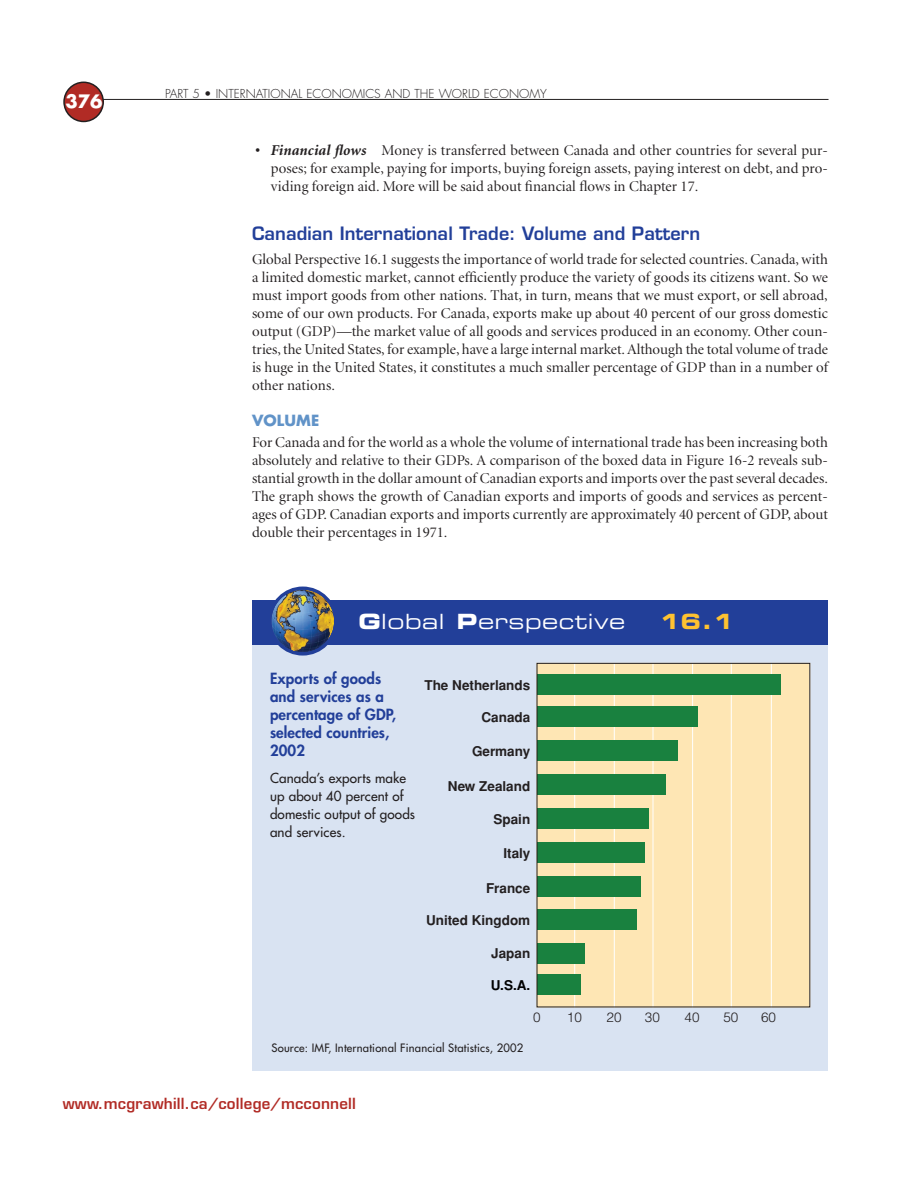
<style>
.page{position:relative;width:918px;height:1188px;background:#fff}
.page>*{position:absolute;margin:0;border:0;box-sizing:border-box;transform-origin:0 0}
.t1{font:21px "Eurostile Extended Two";letter-spacing:.025em;color:#fff}
.t2{font:21px "Eurostile Bold Extended Two";color:#fec231}
.t3{font:600 18px "Eurostile";letter-spacing:.005em;color:#223f99}
.t4{font:700 18px "Futura";color:#fff}
.t5{font:15px/18px "Minion Display";letter-spacing:.005em;color:#231f20;text-align:justify}
.t6{font:800 15px/18px "Futura";letter-spacing:.005em;color:#223f99}
.t7{font:600 15px "Eurostile";letter-spacing:.015em;color:#b12b25}
.t8{font:700 15px "Futura";letter-spacing:.005em;color:#6193c8}
.t9{font:700 13.5px "Helvetica";color:#231f20}
.t10{font:13.5px/18px "Futura";letter-spacing:.01em;color:#231f20}
.t11{font:300 13.5px "Helvetica";color:#231f20}
.t12{font:700 13.5px "Helvetica";color:#000}
.t13{font:300 12px "Futura";color:#231f20}
.t14{font:11.25px "Futura";letter-spacing:.015em;color:#231f20}
.s1{font-family:"Minion";font-weight:700}
.s2{font-family:"Minion";font-weight:700;font-style:italic}
.s3{font-family:"Eurostile Bold Extended Two"}
</style>
<div class="page">
<svg style="left:63px;top:82px;width:41px;height:40px"></svg>
<hr style="left:103px;top:99px;width:726px;height:1px;background:#231f20">
<div style="left:252px;top:605px;width:576px;height:466px;background:#d9e3f2"></div>
<div style="left:252px;top:600px;width:576px;height:45px;background:#223f99"></div>
<img style="left:271px;top:587px;width:63px;height:69px">
<div style="left:537px;top:663px;width:273px;height:344px;background:#fee6b4"></div>
<hr style="left:574px;top:663px;width:1px;height:344px;background:#fff">
<hr style="left:614px;top:663px;width:1px;height:344px;background:#fff">
<hr style="left:653px;top:663px;width:1px;height:344px;background:#fff">
<hr style="left:692px;top:663px;width:1px;height:344px;background:#fff">
<hr style="left:731px;top:663px;width:1px;height:344px;background:#fff">
<hr style="left:771px;top:663px;width:1px;height:344px;background:#fff">
<hr style="left:810px;top:663px;width:1px;height:344px;background:#fff">
<div style="left:537px;top:943px;width:48px;height:20px;background:#19813f"></div>
<div style="left:537px;top:975px;width:44px;height:20px;background:#19813f"></div>
<div style="left:537px;top:909px;width:100px;height:21px;background:#19813f"></div>
<div style="left:537px;top:808px;width:112px;height:20px;background:#19813f"></div>
<div style="left:537px;top:842px;width:108px;height:20px;background:#19813f"></div>
<div style="left:537px;top:876px;width:103px;height:21px;background:#19813f"></div>
<div style="left:537px;top:707px;width:161px;height:20px;background:#19813f"></div>
<div style="left:537px;top:740px;width:140px;height:21px;background:#19813f"></div>
<div style="left:537px;top:774px;width:129px;height:21px;background:#19813f"></div>
<div style="left:537px;top:674px;width:244px;height:21px;background:#19813f"></div>
<div style="left:537px;top:663px;width:273px;height:344px;border:1px solid #231f20"></div>
<p class="t4" style="left:65px;top:93px;width:39px">376</p>
<p class="t13" style="left:165px;top:89px;width:383px">PART 5 • INTERNATIONAL ECONOMICS AND THE WORLD ECONOMY</p>
<p class="t5" style="left:271px;top:142px;width:559px;text-indent:-16px"><span class="s1">•</span> <span class="s2">Financial flows</span> Money is transferred between Canada and other countries for several pur&shy;poses; for example, paying for imports, buying foreign assets, paying interest on debt, and pro&shy;viding foreign aid. More will be said about financial flows in Chapter 17.</p>
<p class="t3" style="left:252px;top:227px;width:450px">Canadian International Trade: Volume and Pattern</p>
<p class="t5" style="left:252px;top:252px;width:578px">Global Perspective 16.1 suggests the importance of world trade for selected countries. Canada, with a limited domestic market, cannot efficiently produce the variety of goods its citizens want. So we must import goods from other nations. That, in turn, means that we must export, or sell abroad, some of our own products. For Canada, exports make up about 40 percent of our gross domestic output (GDP)—the market value of all goods and services produced in an economy. Other coun&shy;tries, the United States, for example, have a large internal market. Although the total volume of trade is huge in the United States, it constitutes a much smaller percentage of GDP than in a number of other nations.</p>
<p class="t8" style="left:252px;top:414px;width:69px">VOLUME</p>
<p class="t5" style="left:252px;top:435px;width:577px">For Canada and for the world as a whole the volume of international trade has been increasing both absolutely and relative to their GDPs. A comparison of the boxed data in Figure 16-2 reveals sub&shy;stantial growth in the dollar amount of Canadian exports and imports over the past several decades.<br>The graph shows the growth of Canadian exports and imports of goods and services as percent&shy;ages of GDP. Canadian exports and imports currently are approximately 40 percent of GDP, about double their percentages in 1971.</p>
<h1 class="t1" style="left:358px;top:614px;width:268px"><span class="s3">G</span>lobal <span class="s3">P</span>erspective</h1>
<h1 class="t2" style="left:659px;top:614px;width:76px">16.1</h1>
<p class="t6" style="left:270px;top:671px;width:128px">Exports of goods and services as a percentage of GDP, selected countries,<br>2002</p>
<p class="t10" style="left:270px;top:770px;width:147px">Canada’s exports make up about 40 percent of domestic output of goods and services.</p>
<p class="t9" style="left:424px;top:680px;width:107px">The Netherlands</p>
<p class="t9" style="left:482px;top:713px;width:50px">Canada</p>
<p class="t9" style="left:472px;top:746px;width:60px">Germany</p>
<p class="t9" style="left:448px;top:781px;width:84px">New Zealand</p>
<p class="t9" style="left:494px;top:815px;width:38px">Spain</p>
<p class="t9" style="left:503px;top:848px;width:28px">Italy</p>
<p class="t9" style="left:486px;top:883px;width:46px">France</p>
<p class="t9" style="left:426px;top:915px;width:106px">United Kingdom</p>
<p class="t9" style="left:491px;top:948px;width:41px">Japan</p>
<p class="t12" style="left:491px;top:980px;width:41px">U.S.A.</p>
<p class="t14" style="left:272px;top:1042px;width:253px">Source: IMF, International Financial Statistics, 2002</p>
<p class="t11" style="left:533px;top:1012px;width:9px">0</p>
<p class="t11" style="left:567px;top:1012px;width:17px">10</p>
<p class="t11" style="left:607px;top:1012px;width:17px">20</p>
<p class="t11" style="left:645px;top:1012px;width:17px">30</p>
<p class="t11" style="left:685px;top:1012px;width:17px">40</p>
<p class="t11" style="left:723px;top:1012px;width:17px">50</p>
<p class="t11" style="left:761px;top:1012px;width:17px">60</p>
<p class="t7" style="left:63px;top:1098px;width:295px">www.mcgrawhill.ca/college/mcconnell</p>
</div>
